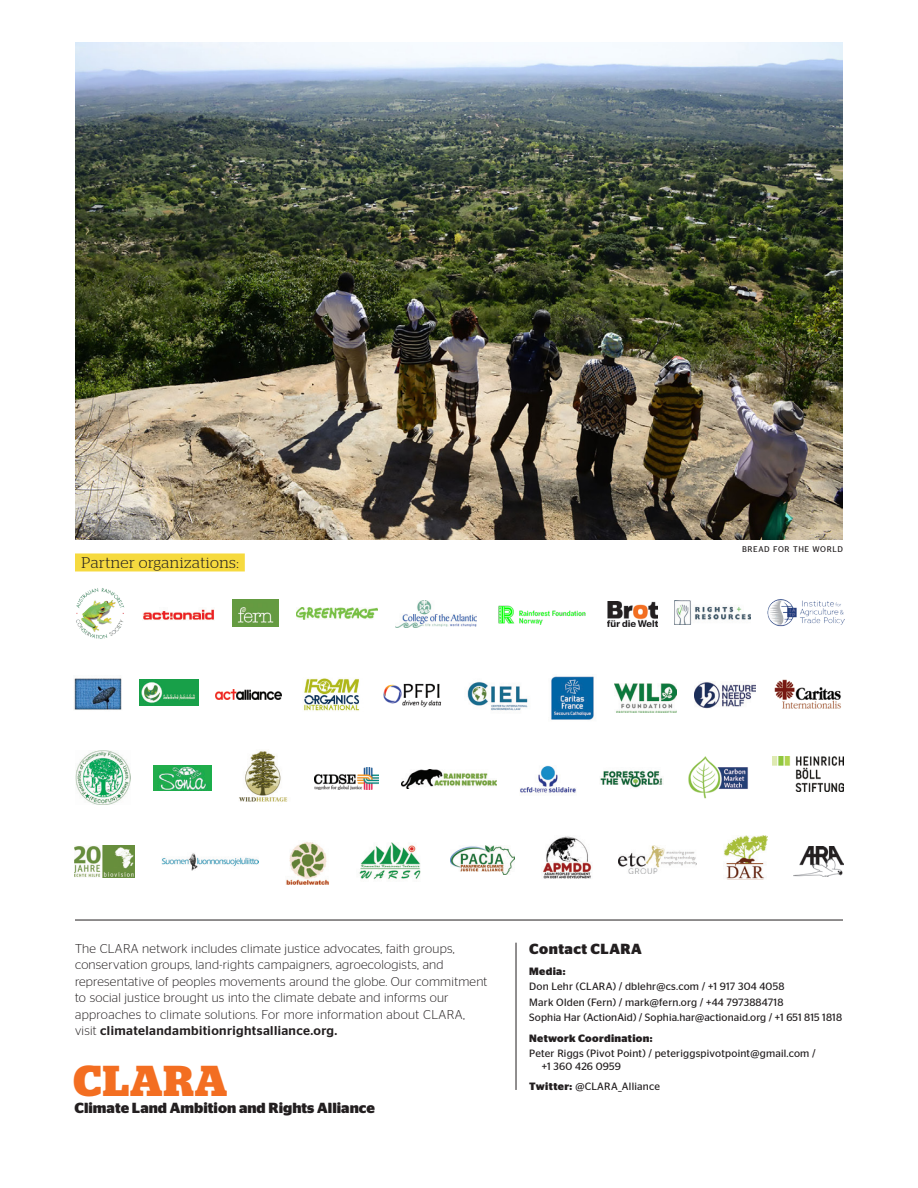
<style>
.page{position:relative;width:918px;height:1188px;background:#fff}
.page>*{position:absolute;margin:0;border:0;box-sizing:border-box;transform-origin:0 0}
.t1{font:700 43.2px "Stag";letter-spacing:.025em;color:#f36e21}
.t2{font:300 15.3px "Stag";letter-spacing:.035em;color:#231f20}
.t3{font:700 14.7px "Stag Sans";color:#231f20}
.t4{font:700 14.7px "Stag Sans";letter-spacing:.03em;color:#231f20}
.t5{font:300 12.75px/16.5px "Stag Sans";letter-spacing:.02em;color:#231f20}
.t6{font:10.65px/15.6px "Stag Sans";letter-spacing:.02em;color:#231f20}
.t7{font:700 10.65px "Stag Sans";letter-spacing:.03em;color:#231f20}
.t8{font:8.25px "Stag Sans";letter-spacing:.075em;color:#231f20}
.s1{font-weight:500}
.s2{font-weight:700}
</style>
<div class="page">
<hr style="left:516px;top:943px;width:1px;height:147px;background:#231f20">
<hr style="left:75px;top:920px;width:768px;height:1px;background:#231f20">
<img style="left:76px;top:588px;width:49px;height:51px">
<img style="left:216px;top:690px;width:65px;height:9px">
<img style="left:143px;top:609px;width:71px;height:11px">
<img style="left:401px;top:769px;width:95px;height:19px">
<img style="left:608px;top:602px;width:49px;height:25px">
<img style="left:303px;top:678px;width:56px;height:33px">
<img style="left:467px;top:681px;width:61px;height:30px">
<img style="left:551px;top:676px;width:43px;height:44px">
<img style="left:395px;top:601px;width:81px;height:27px">
<img style="left:724px;top:835px;width:43px;height:44px">
<img style="left:232px;top:599px;width:47px;height:28px">
<img style="left:286px;top:842px;width:43px;height:43px">
<img style="left:74px;top:678px;width:48px;height:32px">
<img style="left:296px;top:607px;width:82px;height:13px">
<img style="left:773px;top:757px;width:70px;height:35px">
<img style="left:359px;top:842px;width:62px;height:38px">
<img style="left:383px;top:683px;width:59px;height:25px">
<img style="left:675px;top:601px;width:75px;height:23px">
<img style="left:498px;top:605px;width:88px;height:20px">
<img style="left:614px;top:683px;width:63px;height:30px">
<img style="left:140px;top:679px;width:58px;height:26px">
<img style="left:688px;top:756px;width:60px;height:43px">
<img style="left:520px;top:765px;width:56px;height:28px">
<img style="left:694px;top:682px;width:61px;height:27px">
<img style="left:774px;top:679px;width:67px;height:30px">
<img style="left:314px;top:768px;width:64px;height:22px">
<img style="left:600px;top:770px;width:63px;height:18px">
<div style="left:75px;top:553px;width:170px;height:18px;background:#f6da3f"></div>
<img style="left:794px;top:847px;width:49px;height:30px">
<img style="left:76px;top:751px;width:55px;height:54px">
<img style="left:153px;top:765px;width:59px;height:25px">
<img style="left:239px;top:751px;width:49px;height:51px">
<img style="left:161px;top:853px;width:97px;height:18px">
<img style="left:543px;top:836px;width:49px;height:43px">
<img style="left:619px;top:846px;width:78px;height:27px">
<img style="left:768px;top:599px;width:76px;height:28px">
<img style="left:74px;top:846px;width:61px;height:32px">
<img style="left:450px;top:846px;width:65px;height:29px">
<img style="left:75px;top:43px;width:768px;height:497px">
<p class="t2" style="left:82px;top:554px;width:159px">Partner organizations:</p>
<p class="t8" style="left:742px;top:545px;width:102px">BREAD FOR THE WORLD</p>
<p class="t5" style="left:75px;top:940px;width:414px">The CLARA network includes climate justice advocates, faith groups, conservation groups, land-rights campaigners, agroecologists, and representative of peoples movements around the globe. Our commitment to social justice brought us into the climate debate and informs our approaches to climate solutions. For more information about CLARA, visit <span class="s1">climatelandambitionrightsalliance.org.</span></p>
<h1 class="t1" style="left:74px;top:1056px;width:155px">CLARA</h1>
<p class="t3" style="left:74px;top:1099px;width:302px">Climate Land Ambition and Rights Alliance</p>
<p class="t4" style="left:529px;top:941px;width:114px">Contact CLARA</p>
<p class="t7" style="left:529px;top:965px;width:38px">Media:</p>
<p class="t6" style="left:529px;top:979px;width:314px">Don Lehr (CLARA) / dblehr@cs.com / +1 917 304 4058<br>Mark Olden (Fern) / mark@fern.org / +44 7973884718<br>Sophia Har (ActionAid) / Sophia.har@actionaid.org / +1 651 815 1818</p>
<p class="t7" style="left:529px;top:1032px;width:125px">Network Coordination:</p>
<p class="t6" style="left:542px;top:1047px;width:275px;line-height:12.6px;text-indent:-13px">Peter Riggs (Pivot Point) / peteriggspivotpoint@gmail.com / +1 360 426 0959</p>
<p class="t6" style="left:529px;top:1078px;width:132px"><span class="s2">Twitter:</span> @CLARA_Alliance</p>
</div>
